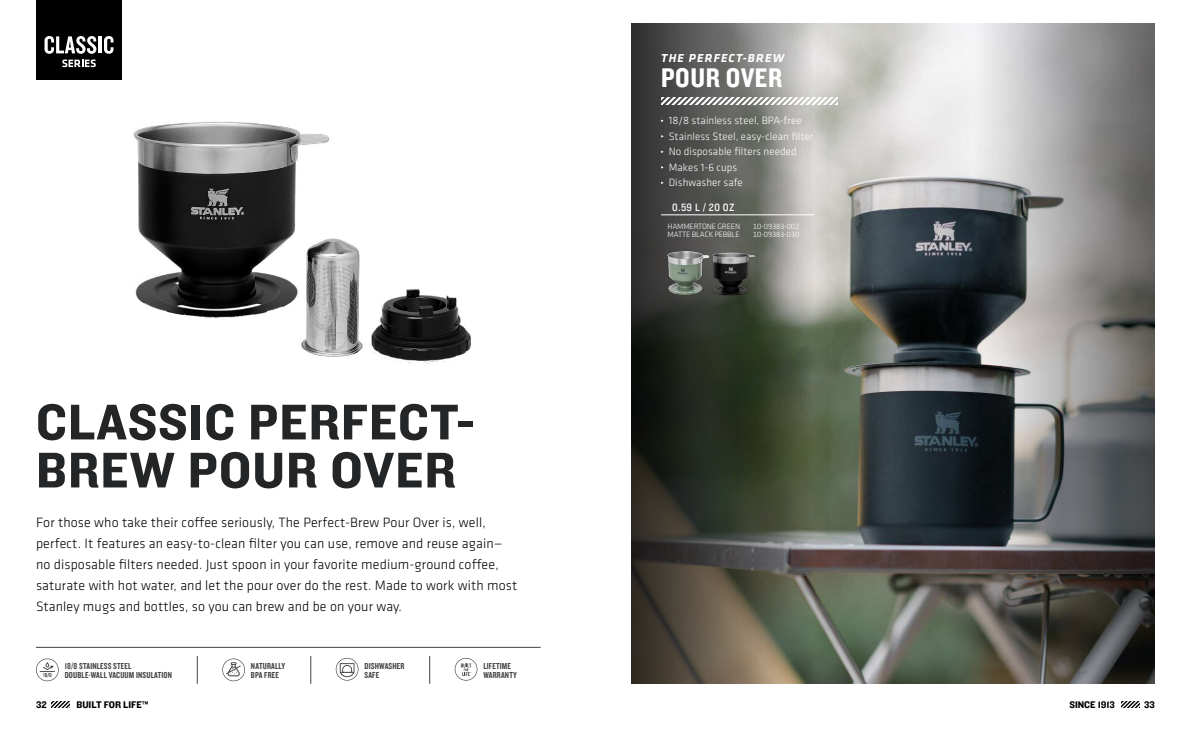
<style>
.page{position:relative;width:1191px;height:736px;background:#fff}
.page>*{position:absolute;margin:0;border:0;box-sizing:border-box;transform-origin:0 0}
.t1{font:52px/48px "Knockout 51 Middleweight";letter-spacing:.02em;color:#232527}
.t2{font:28px "Knockout 50 Welterweight";letter-spacing:.02em;color:#fff}
.t3{font:300 14px/21px "Klavika";letter-spacing:.01em;color:#000}
.t4{font:italic 700 12px "Klavika";letter-spacing:.1em;color:#fff}
.t5{font:300 11px/15.5px "Klavika";letter-spacing:.005em;color:#fff}
.t6{font:11px "Knockout 30 Junior Welterwt";color:#fff}
.t7{font:10px "Knockout 51 Middleweight";color:#000}
.t8{font:9px/9px "Knockout 49 Liteweight";letter-spacing:.02em;color:#434345}
.t9{font:300 8px "Klavika";letter-spacing:-.02em;color:#fff}
</style>
<div class="page">
<svg style="left:51px;top:701px;width:18px;height:6px"></svg>
<svg style="left:1122px;top:701px;width:18px;height:6px"></svg>
<img style="left:133px;top:122px;width:338px;height:242px">
<hr style="left:36px;top:647px;width:504px;height:1px;background:#434345">
<svg style="left:222px;top:658px;width:23px;height:23px"></svg>
<svg style="left:336px;top:657px;width:22px;height:23px"></svg>
<svg style="left:36px;top:658px;width:23px;height:23px"></svg>
<svg style="left:455px;top:657px;width:22px;height:23px"></svg>
<svg style="left:197px;top:656px;width:1px;height:27px"></svg>
<svg style="left:310px;top:656px;width:1px;height:27px"></svg>
<svg style="left:429px;top:656px;width:1px;height:27px"></svg>
<img style="left:830px;top:23px;width:126px;height:660px">
<svg style="left:956px;top:23px;width:199px;height:660px;background:#727272"></svg>
<svg style="left:631px;top:23px;width:199px;height:660px;background:#57594f"></svg>
<img style="left:715px;top:247px;width:46px;height:48px">
<svg style="left:661px;top:97px;width:176px;height:7px"></svg>
<hr style="left:661px;top:214px;width:153px;height:1px;background:#fff">
<img style="left:666px;top:239px;width:49px;height:57px">
<div style="left:36px;top:0;width:86px;height:80px;background:#000"></div>
<hr style="left:98px;top:36px;width:4px;height:17px;background:#fff">
<svg style="left:104px;top:36px;width:9px;height:18px"></svg>
<svg style="left:44px;top:36px;width:52px;height:31px"></svg>
<p class="t4" style="left:661px;top:51px;width:124px">THE PERFECT-BREW</p>
<h2 class="t2" style="left:661px;top:59px;width:123px">POUR OVER</h2>
<p class="t5" style="left:668px;top:113px;width:146px">18/8 stainless steel, BPA-free<br>Stainless Steel, easy-clean filter<br>No disposable filters needed<br>Makes 1-6 cups<br>Dishwasher safe</p>
<p class="t6" style="left:672px;top:200px;width:64px">0.59 L / 20 OZ</p>
<h1 class="t1" style="left:36px;top:395px;width:440px">CLASSIC PERFECT-<br>BREW POUR OVER</h1>
<p class="t3" style="left:36px;top:511px;width:483px">For those who take their coffee seriously, The Perfect-Brew Pour Over is, well, perfect. It features an easy-to-clean filter you can use, remove and reuse again— no disposable filters needed. Just spoon in your favorite medium-ground coffee, saturate with hot water, and let the pour over do the rest. Made to work with most Stanley mugs and bottles, so you can brew and be on your way.</p>
<p class="t8" style="left:65px;top:660px;width:109px">18/8 STAINLESS STEEL<br>DOUBLE-WALL VACUUM INSULATION</p>
<p class="t8" style="left:251px;top:660px;width:36px">NATURALLY<br>BPA FREE</p>
<p class="t8" style="left:364px;top:660px;width:42px">DISHWASHER<br>SAFE</p>
<p class="t8" style="left:483px;top:660px;width:35px">LIFETIME<br>WARRANTY</p>
<p class="t9" style="left:667px;top:222px;width:74px">HAMMERTONE GREEN</p>
<p class="t9" style="left:753px;top:222px;width:48px">10-09383-002</p>
<p class="t9" style="left:667px;top:230px;width:74px">MATTE BLACK PEBBLE</p>
<p class="t9" style="left:753px;top:230px;width:48px">10-09383-030</p>
<p class="t7" style="left:36px;top:697px;width:12px">32</p>
<p class="t7" style="left:76px;top:697px;width:74px">BUILT FOR LIFE™</p>
<p class="t7" style="left:1069px;top:697px;width:47px">SINCE 1913</p>
<p class="t7" style="left:1144px;top:697px;width:12px">33</p>
</div>
